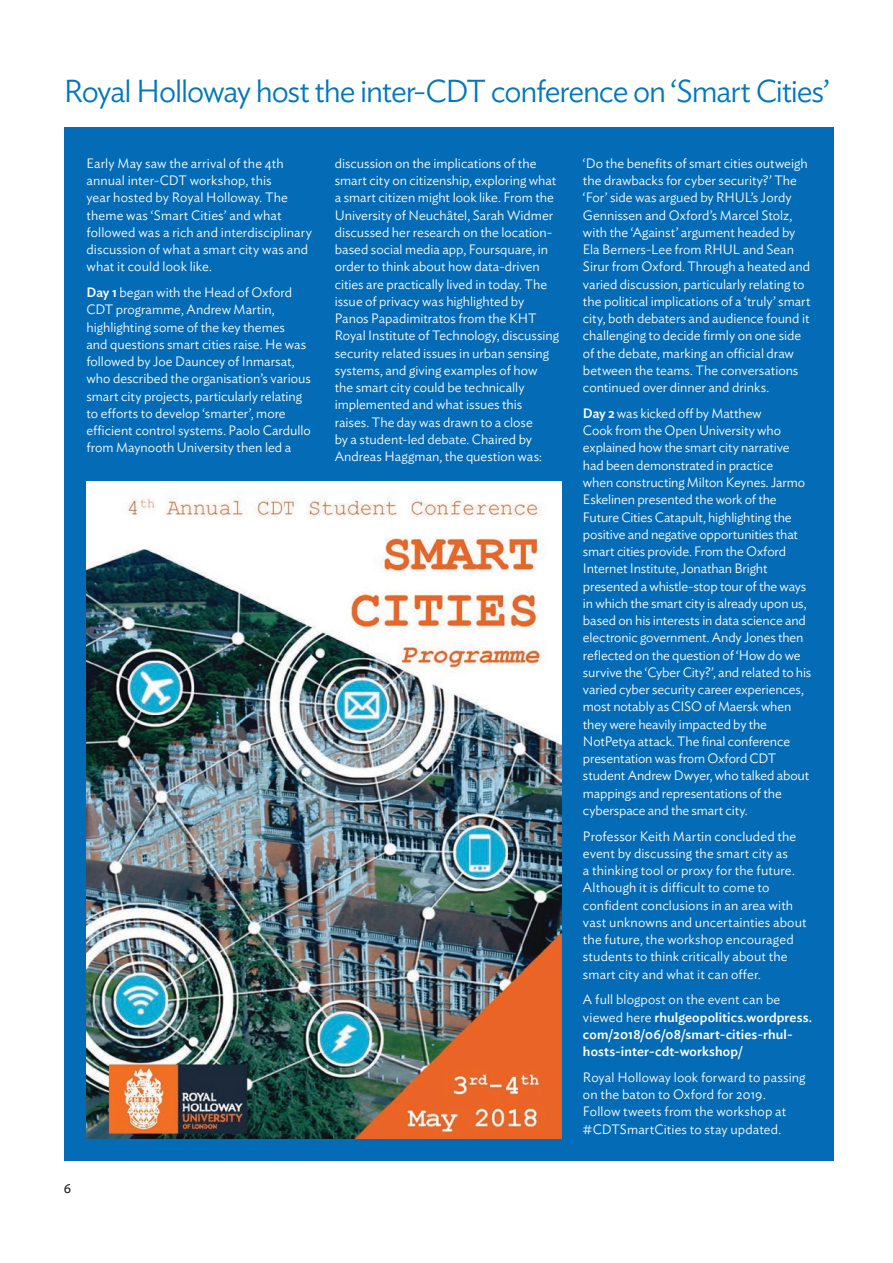
<style>
.page{position:relative;width:893px;height:1263px;background:#fff}
.page>*{position:absolute;margin:0;border:0;box-sizing:border-box;transform-origin:0 0}
.t1{font:300 31.5px "Ideal Sans";letter-spacing:-.04em;color:#0077be}
.t2{font:300 13.5px/17.2px "Ideal Sans";letter-spacing:-.005em;color:#fff}
.t3{font:500 13.5px/17.2px "Ideal Sans";letter-spacing:.01em;color:#fff}
.t4{font:13.5px "Ideal Sans";color:#231f20}
.s1{font-weight:500}
.s2{font-weight:300}
</style>
<div class="page">
<div style="left:64px;top:128px;width:769px;height:1033px;background:#046cb6"></div>
<img style="left:86px;top:482px;width:476px;height:656px">
<h1 class="t1" style="left:64px;top:66px;width:767px">Royal Holloway host the inter-CDT conference on ‘Smart Cities’</h1>
<p class="t2" style="left:86px;top:153px;width:227px">Early May saw the arrival of the 4th annual inter-CDT workshop, this<br>year hosted by Royal Holloway. The theme was ‘Smart Cities’ and what followed was a rich and interdisciplinary discussion of what a smart city was and what it could look like.</p>
<p class="t2" style="left:86px;top:283px;width:226px"><span class="s1">Day 1</span> began with the Head of Oxford CDT programme, Andrew Martin, highlighting some of the key themes<br>and questions smart cities raise. He was followed by Joe Dauncey of Inmarsat, who described the organisation’s various smart city projects, particularly relating to efforts to develop ‘smarter’, more efficient control systems. Paolo Cardullo from Maynooth University then led a</p>
<p class="t4" style="left:64px;top:1178px;width:9px">6</p>
<p class="t2" style="left:335px;top:153px;width:226px">discussion on the implications of the smart city on citizenship, exploring what a smart citizen might look like. From the University of Neuchâtel, Sarah Widmer discussed her research on the location&shy;based social media app, Foursquare, in order to think about how data-driven cities are practically lived in today. The issue of privacy was highlighted by Panos Papadimitratos from the KHT Royal Institute of Technology, discussing security related issues in urban sensing systems, and giving examples of how the smart city could be technically implemented and what issues this raises. The day was drawn to a close<br>by a student-led debate. Chaired by Andreas Haggman, the question was:</p>
<p class="t2" style="left:583px;top:153px;width:229px">‘Do the benefits of smart cities outweigh the drawbacks for cyber security?’ The ‘For’ side was argued by RHUL’s Jordy Gennissen and Oxford’s Marcel Stolz, with the ‘Against’ argument headed by Ela Berners-Lee from RHUL and Sean Sirur from Oxford. Through a heated and varied discussion, particularly relating to the political implications of a ‘truly’ smart city, both debaters and audience found it challenging to decide firmly on one side of the debate, marking an official draw between the teams. The conversations continued over dinner and drinks.</p>
<p class="t2" style="left:583px;top:403px;width:230px"><span class="s1">Day 2</span> was kicked off by Matthew<br>Cook from the Open University who explained how the smart city narrative had been demonstrated in practice<br>when constructing Milton Keynes. Jarmo Eskelinen presented the work of the Future Cities Catapult, highlighting the positive and negative opportunities that smart cities provide. From the Oxford Internet Institute, Jonathan Bright presented a whistle-stop tour of the ways in which the smart city is already upon us, based on his interests in data science and electronic government. Andy Jones then reflected on the question of ‘How do we survive the ‘Cyber City?’, and related to his varied cyber security career experiences, most notably as CISO of Maersk when they were heavily impacted by the NotPetya attack. The final conference presentation was from Oxford CDT student Andrew Dwyer, who talked about mappings and representations of the cyberspace and the smart city.</p>
<p class="t2" style="left:583px;top:826px;width:225px">Professor Keith Martin concluded the event by discussing the smart city as<br>a thinking tool or proxy for the future.<br>Although it is difficult to come to confident conclusions in an area with vast unknowns and uncertainties about the future, the workshop encouraged students to think critically about the smart city and what it can offer.</p>
<p class="t3" style="left:583px;top:990px;width:231px"><span class="s2">A full blogpost on the event can be viewed here</span> rhulgeopolitics.wordpress. com/2018/06/08/smart-cities-rhul&shy;hosts-inter-cdt-workshop/</p>
<p class="t2" style="left:583px;top:1067px;width:224px">Royal Holloway look forward to passing on the baton to Oxford for 2019.<br>Follow tweets from the workshop at #CDTSmartCities to stay updated.</p>
</div>
